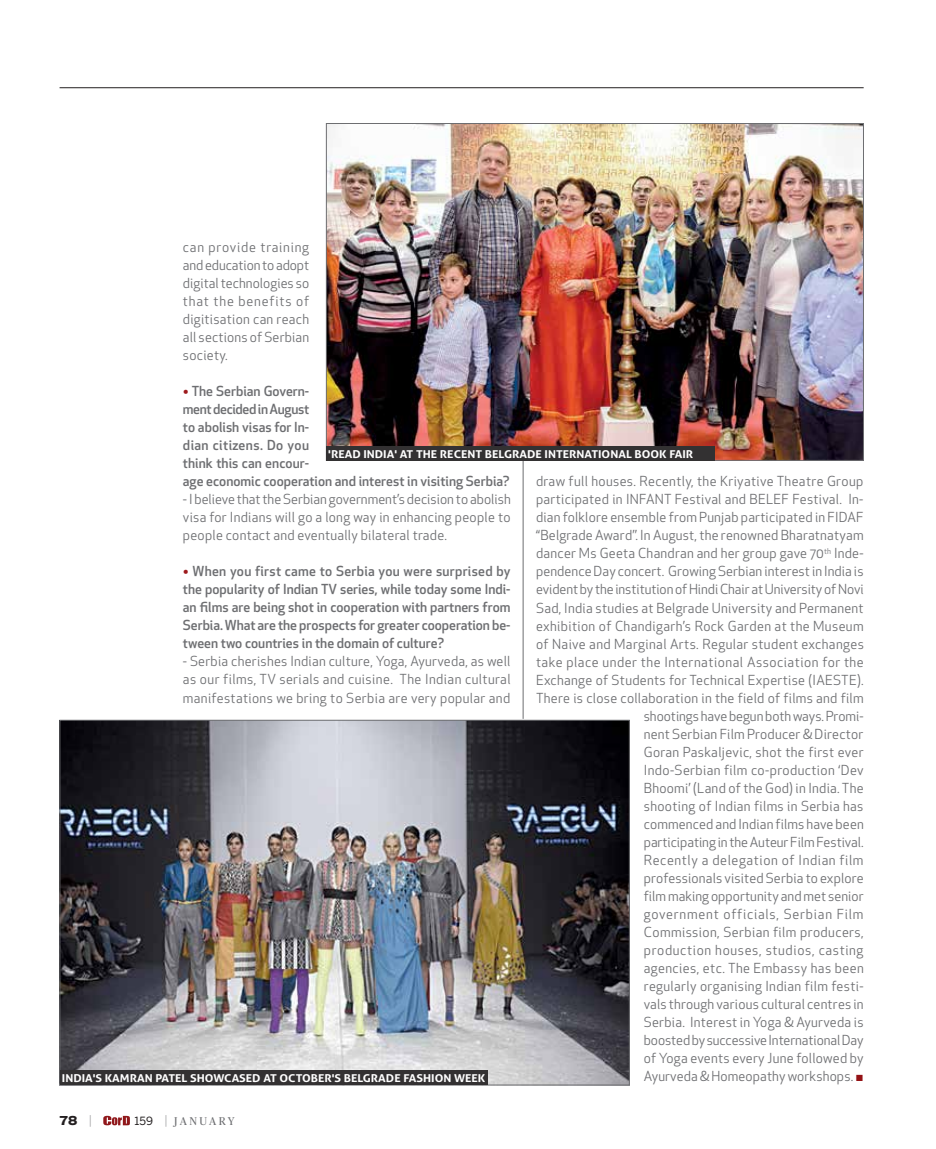
<style>
.page{position:relative;width:936px;height:1149px;background:#fff}
.page>*{position:absolute;margin:0;border:0;box-sizing:border-box;transform-origin:0 0}
.t1{font:13.5px/18px "Apex New";letter-spacing:.02em;color:#6d6e71;text-align:justify}
.t2{font:500 13.5px/18px "Apex New";color:#6d6e71}
.t3{font:700 12px "Bau LF";color:#231f20}
.t4{font:11.25px "Publico";letter-spacing:.205em;color:#6d6e71}
.t5{font:700 10.8px "Aller";color:#fff;scale:1.11 1}
.s1{font-family:"PT Sans Pro";font-weight:700;color:#9e1a1d}
.s2{font-family:"Times New Roman";color:#941215}
.s3{font-family:"Publico";font-weight:300;font-size:13.5px;color:#6d6e71}
.s4{font-family:"Benton Sans";color:#231f20}
.s5{font-weight:300;font-size:13.5px}
</style>
<div class="page">
<hr style="left:60px;top:87px;width:803px;height:1px;background:#231f20">
<img style="left:103px;top:1115px;width:27px;height:9px">
<hr style="left:523px;top:277px;width:1px;height:441px;background:#6d6e71">
<img style="left:328px;top:125px;width:533px;height:333px">
<div style="left:326px;top:445px;width:388px;height:15px;background:#333132"></div>
<img style="left:62px;top:721px;width:565px;height:361px">
<div style="left:60px;top:1070px;width:427px;height:14px;background:#333132"></div>
<p class="t1" style="left:183px;top:238px;width:128px">can provide training and education to adopt digital technologies so that the benefits of digitisation can reach all sections of Serbian society.</p>
<p class="t2" style="left:183px;top:382px;width:328px"><span class="s1">•</span> The Serbian Govern-<br>ment decided in August<br>to abolish visas for In-<br>dian citizens. Do you<br>think this can encour-<br>age economic cooperation and interest in visiting Serbia?</p>
<p class="t1" style="left:183px;top:490px;width:329px">- I believe that the Serbian government’s decision to abolish visa for Indians will go a long way in enhancing people to people contact and eventually bilateral trade.</p>
<p class="t2" style="left:183px;top:562px;width:329px;text-align:justify"><span class="s1">•</span> When you first came to Serbia you were surprised by the popularity of Indian TV series, while today some Indi&shy;an films are being shot in cooperation with partners from Serbia. What are the prospects for greater cooperation be&shy;tween two countries in the domain of culture?</p>
<p class="t1" style="left:183px;top:652px;width:329px">- Serbia cherishes Indian culture, Yoga, Ayurveda, as well as our films, TV serials and cuisine. The Indian cultural manifestations we bring to Serbia are very popular and</p>
<p class="t5" style="left:328px;top:447px;width:330px">'READ INDIA' AT THE RECENT BELGRADE INTERNATIONAL BOOK FAIR</p>
<p class="t1" style="left:536px;top:472px;width:329px;text-align:right">draw full houses. Recently, the Kriyative Theatre Group participated in INFANT Festival and BELEF Festival. In&shy;dian folklore ensemble from Punjab participated in FIDAF “Belgrade Award’’. In August, the renowned Bharatnatyam dancer Ms Geeta Chandran and her group gave 70<sup>th</sup> Inde&shy;pendence Day concert. Growing Serbian interest in India is evident by the institution of Hindi Chair at University of Novi Sad, India studies at Belgrade University and Permanent exhibition of Chandigarh’s Rock Garden at the Museum of Naive and Marginal Arts. Regular student exchanges take place under the International Association for the Exchange of Students for Technical Expertise (IAESTE).<br>There is close collaboration in the field of films and film shootings have begun both ways. Promi-<br>nent Serbian Film Producer &amp; Director<br>Goran Paskaljevic, shot the first ever<br>Indo-Serbian film co-production ‘Dev<br>Bhoomi’ (Land of the God) in India. The<br>shooting of Indian films in Serbia has<br>commenced and Indian films have been<br>participating in the Auteur Film Festival.<br>Recently a delegation of Indian film<br>professionals visited Serbia to explore<br>film making opportunity and met senior<br>government officials, Serbian Film<br>Commission, Serbian film producers,<br>production houses, studios, casting<br>agencies, etc. The Embassy has been<br>regularly organising Indian film festi-<br>vals through various cultural centres in<br>Serbia. Interest in Yoga &amp; Ayurveda is<br>boosted by successive International Day<br>of Yoga events every June followed by<br>Ayurveda &amp; Homeopathy workshops. <span class="s2">■</span></p>
<p class="t5" style="left:62px;top:1071px;width:383px">INDIA'S KAMRAN PATEL SHOWCASED AT OCTOBER'S BELGRADE FASHION WEEK</p>
<p class="t3" style="left:60px;top:1112px;width:34px">78 <span class="s3">|</span></p>
<p class="t4" style="left:134px;top:1114px;width:102px"><span class="s4">159</span> <span class="s5">|</span> JANUARY</p>
</div>
